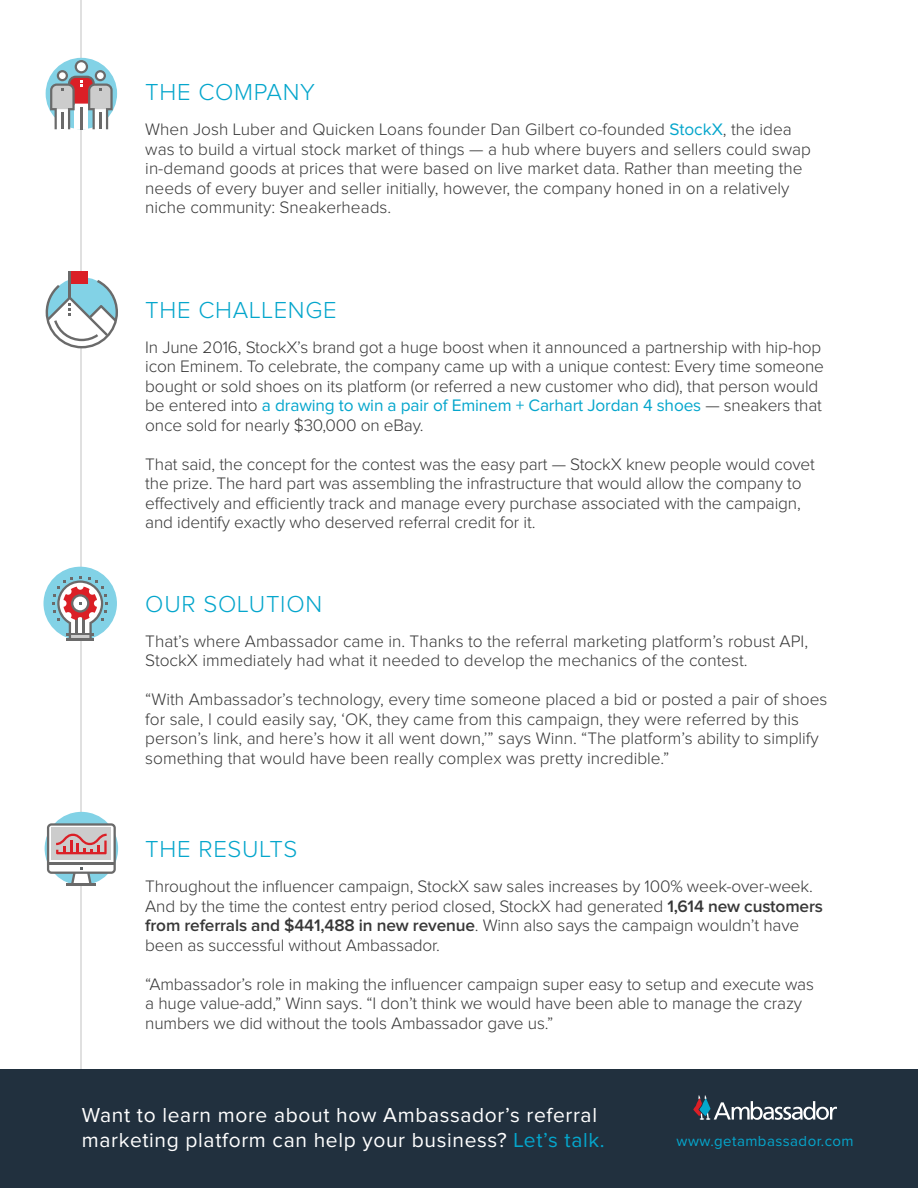
<style>
.page{position:relative;width:918px;height:1188px;background:#fff}
.page>*{position:absolute;margin:0;border:0;box-sizing:border-box;transform-origin:0 0}
.t1{font:300 24px "Proxima Nova";letter-spacing:.03em;color:#05a6cc}
.t2{font:21px/25.2px "Proxima Nova";letter-spacing:.03em;color:#fff}
.t3{font:300 17.25px/19.5px "Proxima Nova";letter-spacing:-.01em;color:#383838}
.t4{font:15px "Proxima Nova";letter-spacing:.03em;color:#05a6cc}
.s1{font-weight:400;color:#05a6cc}
.s2{font-weight:600}
.s3{color:#05a6cc}
</style>
<div class="page">
<hr style="left:81px;top:0;width:1px;height:1080px;background:#c3c3c3">
<div style="left:0;top:1069px;width:918px;height:119px;background:#21303e"></div>
<svg style="left:693px;top:1095px;width:144px;height:25px"></svg>
<div style="left:46px;top:58px;width:71px;height:71px;background:#82d2e6;border-radius:50%"></div>
<svg style="left:50px;top:60px;width:63px;height:69px"></svg>
<div style="left:70px;top:271px;width:18px;height:12px;background:#db1f26"></div>
<hr style="left:69px;top:271px;width:2px;height:27px;background:#6a6a6a">
<svg style="left:46px;top:280px;width:72px;height:68px"></svg>
<div style="left:44px;top:567px;width:73px;height:73px;background:#82d2e6;border-radius:50%"></div>
<hr style="left:66px;top:638px;width:28px;height:2px;background:#6a6a6a">
<svg style="left:53px;top:576px;width:55px;height:62px"></svg>
<div style="left:45px;top:812px;width:73px;height:73px;background:#82d2e6;border-radius:50%"></div>
<hr style="left:66px;top:883px;width:30px;height:2px;background:#6a6a6a">
<svg style="left:47px;top:823px;width:69px;height:60px;background:#c5b7b9"></svg>
<p class="t1" style="left:145px;top:81px;width:171px">THE COMPANY</p>
<p class="t3" style="left:145px;top:120px;width:667px">When Josh Luber and Quicken Loans founder Dan Gilbert co-founded <span class="s1">StockX</span>, the idea was to build a virtual stock market of things — a hub where buyers and sellers could swap in-demand goods at prices that were based on live market data. Rather than meeting the needs of every buyer and seller initially, however, the company honed in on a relatively niche community: Sneakerheads.</p>
<p class="t1" style="left:145px;top:299px;width:193px">THE CHALLENGE</p>
<p class="t3" style="left:145px;top:338px;width:680px">In June 2016, StockX’s brand got a huge boost when it announced a partnership with hip-hop icon Eminem. To celebrate, the company came up with a unique contest: Every time someone bought or sold shoes on its platform (or referred a new customer who did), that person would be entered into <span class="s1">a drawing to win a pair of Eminem + Carhart Jordan 4 shoes</span> — sneakers that once sold for nearly $30,000 on eBay.</p>
<p class="t3" style="left:145px;top:455px;width:671px">That said, the concept for the contest was the easy part — StockX knew people would covet the prize. The hard part was assembling the infrastructure that would allow the company to effectively and efficiently track and manage every purchase associated with the campaign, and identify exactly who deserved referral credit for it.</p>
<p class="t1" style="left:145px;top:593px;width:178px">OUR SOLUTION</p>
<p class="t3" style="left:145px;top:632px;width:664px">That’s where Ambassador came in. Thanks to the referral marketing platform’s robust API,<br>StockX immediately had what it needed to develop the mechanics of the contest.</p>
<p class="t3" style="left:145px;top:691px;width:684px">“With Ambassador’s technology, every time someone placed a bid or posted a pair of shoes for sale, I could easily say, ‘OK, they came from this campaign, they were referred by this person’s link, and here’s how it all went down,’” says Winn. “The platform’s ability to simplify something that would have been really complex was pretty incredible.”</p>
<p class="t1" style="left:145px;top:838px;width:154px">THE RESULTS</p>
<p class="t3" style="left:145px;top:877px;width:679px">Throughout the influencer campaign, StockX saw sales increases by 100% week-over-week.<br>And by the time the contest entry period closed, StockX had generated <span class="s2">1,614 new customers from referrals and $441,488 in new revenue</span>. Winn also says the campaign wouldn’t have been as successful without Ambassador.</p>
<p class="t3" style="left:145px;top:975px;width:670px">“Ambassador’s role in making the influencer campaign super easy to setup and execute was a huge value-add,” Winn says. “I don’t think we would have been able to manage the crazy numbers we did without the tools Ambassador gave us.”</p>
<p class="t2" style="left:82px;top:1103px;width:524px">Want to learn more about how Ambassador’s referral marketing platform can help your business? <span class="s3">Let’s talk.</span></p>
<p class="t4" style="left:677px;top:1134px;width:179px">www.getambassador.com</p>
</div>
